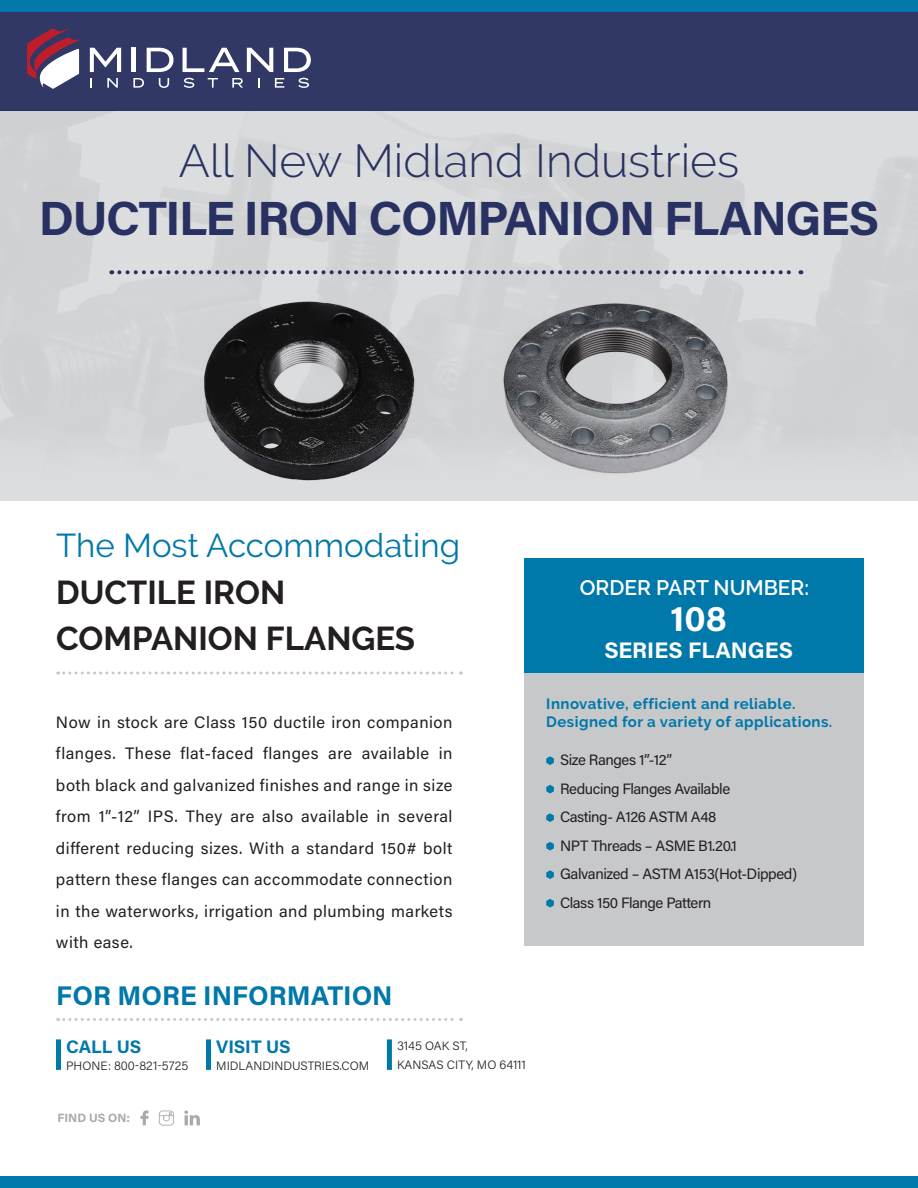
<style>
.page{position:relative;width:918px;height:1188px;background:#fff}
.page>*{position:absolute;margin:0;border:0;box-sizing:border-box;transform-origin:0 0}
.t1{font:700 48px "Acumin Pro";letter-spacing:-.03em;color:#283161}
.t2{font:300 46.05px "Raleway";color:#283161}
.t3{font:700 34.5px "Acumin Pro";color:#fff}
.t4{font:700 33px/46.5px "Raleway";color:#231f20}
.t5{font:33px "Raleway";color:#0078aa}
.t6{font:700 27px "Acumin Pro";color:#0078aa}
.t7{font:700 22.5px "Acumin Pro";color:#fff}
.t8{font:600 21px "Raleway";color:#fff}
.t9{font:700 18.15px "Acumin Pro";letter-spacing:-.005em;color:#0078aa}
.t10{font:16.5px/31.5px "Acumin Pro";letter-spacing:.03em;color:#231f20;text-align:justify}
.t11{font:15px "Acumin Pro";letter-spacing:-.03em;color:#231f20}
.t12{font:700 15px/18px "Raleway";letter-spacing:.03em;color:#0078aa}
.t13{font:300 12.15px/19.5px "Acumin Pro";color:#231f20}
.t14{font:700 12px "Acumin Pro";color:#a8a9ad}
</style>
<div class="page">
<div style="left:0;top:0;width:918px;height:110px;background:#313866"></div>
<div style="left:0;top:110px;width:918px;height:391px;background:#d5d6d8"></div>
<div style="left:0;top:0;width:918px;height:12px;background:#0078aa"></div>
<div style="left:0;top:1176px;width:918px;height:12px;background:#0078aa"></div>
<svg style="left:90px;top:48px;width:31px;height:24px"></svg>
<hr style="left:132px;top:48px;width:4px;height:24px;background:#fff">
<svg style="left:147px;top:48px;width:27px;height:24px"></svg>
<svg style="left:183px;top:48px;width:56px;height:24px"></svg>
<svg style="left:247px;top:48px;width:26px;height:24px"></svg>
<svg style="left:284px;top:48px;width:27px;height:24px"></svg>
<svg style="left:90px;top:78px;width:2px;height:10px"></svg>
<svg style="left:107px;top:78px;width:11px;height:10px"></svg>
<svg style="left:133px;top:78px;width:11px;height:10px"></svg>
<svg style="left:159px;top:78px;width:10px;height:10px"></svg>
<svg style="left:184px;top:78px;width:10px;height:10px"></svg>
<svg style="left:208px;top:78px;width:10px;height:10px"></svg>
<svg style="left:232px;top:78px;width:11px;height:10px"></svg>
<svg style="left:275px;top:78px;width:9px;height:10px"></svg>
<svg style="left:298px;top:78px;width:11px;height:10px"></svg>
<svg style="left:27px;top:28px;width:54px;height:61px"></svg>
<div style="left:525px;top:559px;width:339px;height:114px;background:#0078aa"></div>
<svg style="left:119px;top:270px;width:682px;height:4px;background:#969aad"></svg>
<svg style="left:58px;top:672px;width:403px;height:3px"></svg>
<div style="left:525px;top:673px;width:339px;height:272px;background:#c7c8ca"></div>
<svg style="left:546px;top:756px;width:8px;height:9px"></svg>
<svg style="left:546px;top:785px;width:8px;height:9px"></svg>
<svg style="left:546px;top:813px;width:8px;height:9px"></svg>
<svg style="left:546px;top:842px;width:8px;height:9px"></svg>
<svg style="left:546px;top:870px;width:8px;height:9px"></svg>
<svg style="left:546px;top:899px;width:8px;height:9px"></svg>
<svg style="left:140px;top:1110px;width:9px;height:15px"></svg>
<svg style="left:159px;top:1110px;width:15px;height:16px"></svg>
<svg style="left:184px;top:1110px;width:16px;height:15px"></svg>
<img style="left:496px;top:297px;width:239px;height:187px">
<img style="left:183px;top:297px;width:238px;height:189px">
<svg style="left:58px;top:1018px;width:403px;height:3px"></svg>
<div style="left:56px;top:1039px;width:5px;height:31px;background:#0078aa"></div>
<div style="left:206px;top:1039px;width:5px;height:31px;background:#0078aa"></div>
<div style="left:387px;top:1039px;width:5px;height:31px;background:#0078aa"></div>
<p class="t2" style="left:179px;top:134px;width:562px">All New Midland Industries</p>
<p class="t1" style="left:39px;top:184px;width:842px">DUCTILE IRON COMPANION FLANGES</p>
<p class="t5" style="left:56px;top:526px;width:405px">The Most Accommodating</p>
<p class="t4" style="left:56px;top:569px;width:360px">DUCTILE IRON<br>COMPANION FLANGES</p>
<p class="t10" style="left:56px;top:705px;width:398px">Now in stock are Class 150 ductile iron companion flanges. These flat-faced flanges are available in both black and galvanized finishes and range in size from 1”-12” IPS. They are also available in several different reducing sizes. With a standard 150# bolt pattern these flanges can accommodate connection in the waterworks, irrigation and plumbing markets with ease.</p>
<p class="t6" style="left:56px;top:976px;width:338px">FOR MORE INFORMATION</p>
<p class="t9" style="left:66px;top:1034px;width:77px">CALL US</p>
<p class="t13" style="left:66px;top:1055px;width:124px">PHONE: 800-821-5725</p>
<p class="t14" style="left:57px;top:1110px;width:74px">FIND US ON:</p>
<p class="t9" style="left:216px;top:1034px;width:76px">VISIT US</p>
<p class="t13" style="left:216px;top:1055px;width:155px">MIDLANDINDUSTRIES.COM</p>
<p class="t13" style="left:397px;top:1035px;width:130px">3145 OAK ST,<br>KANSAS CITY, MO 64111</p>
<p class="t8" style="left:580px;top:575px;width:231px">ORDER PART NUMBER:</p>
<p class="t3" style="left:671px;top:595px;width:58px">108</p>
<p class="t7" style="left:604px;top:635px;width:190px">SERIES FLANGES</p>
<p class="t12" style="left:546px;top:694px;width:288px">Innovative, efficient and reliable.<br>Designed for a variety of applications.</p>
<p class="t11" style="left:560px;top:749px;width:113px">Size Ranges 1”-12”</p>
<p class="t11" style="left:560px;top:778px;width:172px">Reducing Flanges Available</p>
<p class="t11" style="left:560px;top:806px;width:158px">Casting- A126 ASTM A48</p>
<p class="t11" style="left:560px;top:835px;width:179px">NPT Threads – ASME B1.20.1</p>
<p class="t11" style="left:560px;top:863px;width:239px">Galvanized – ASTM A153(Hot-Dipped)</p>
<p class="t11" style="left:560px;top:892px;width:153px">Class 150 Flange Pattern</p>
</div>
